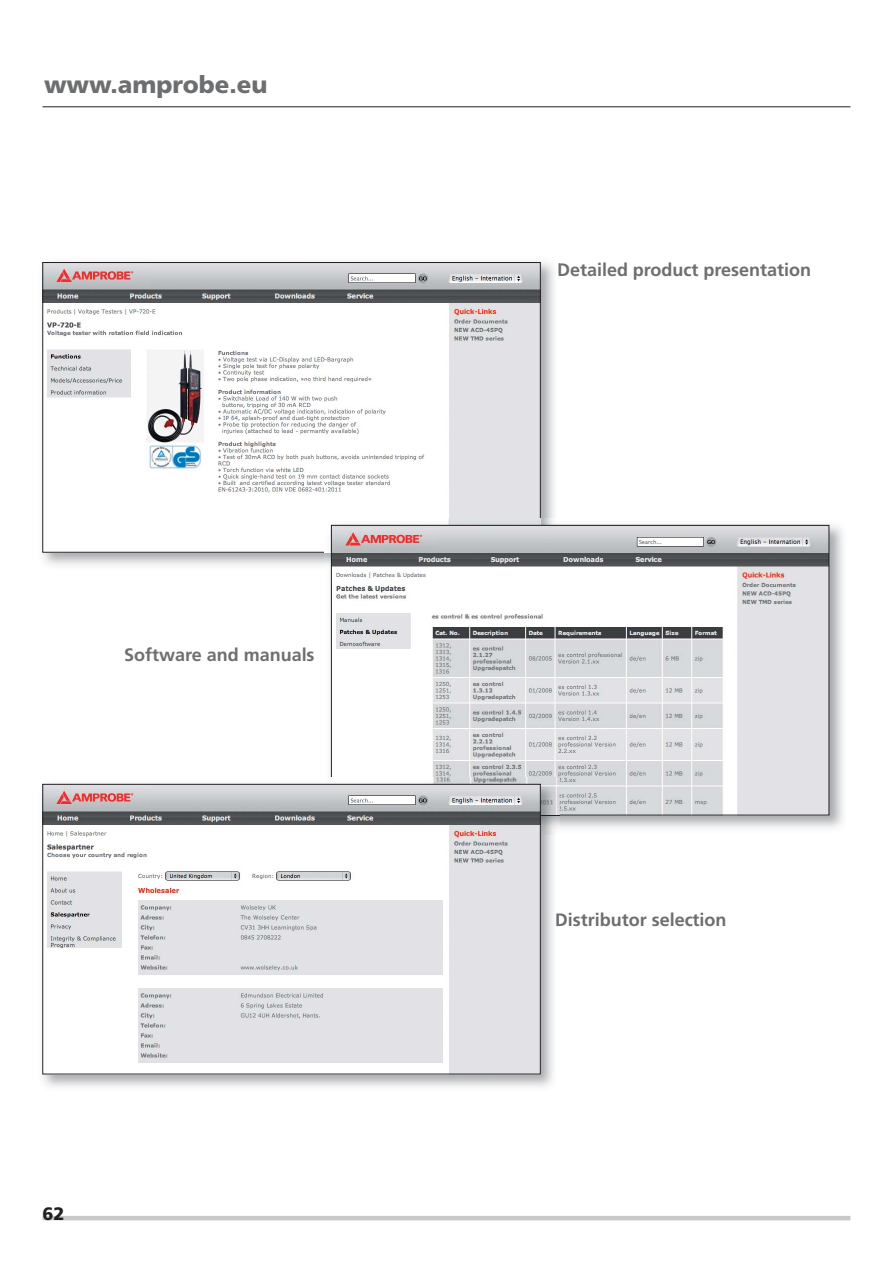
<style>
.page{position:relative;width:893px;height:1263px;background:#fff}
.page>*{position:absolute;margin:0;border:0;box-sizing:border-box;transform-origin:0 0}
.t1{font:900 24px "Frutiger";color:#6d6e70}
.t2{font:700 18px "Frutiger";color:#6d6e70}
.t3{font:900 18px "Frutiger";color:#231f20}
</style>
<div class="page">
<hr style="left:43px;top:1216px;width:807px;height:4px;background:#c6c8ca">
<hr style="left:43px;top:107px;width:807px;height:1px;background:#231f20">
<img style="left:42px;top:262px;width:512px;height:303px">
<svg style="left:558px;top:263px;width:2px;height:13px"></svg>
<img style="left:45px;top:264px;width:494px;height:286px">
<img style="left:325px;top:518px;width:518px;height:310px">
<img style="left:333px;top:527px;width:494px;height:286px">
<img style="left:42px;top:777px;width:518px;height:310px">
<img style="left:556px;top:912px;width:4px;height:14px">
<img style="left:45px;top:786px;width:494px;height:286px">
<div style="left:43px;top:784px;width:498px;height:290px;border:1px solid #231f20"></div>
<h1 class="t1" style="left:44px;top:75px;width:225px">www.amprobe.eu</h1>
<p class="t2" style="left:124px;top:648px;width:192px">Software and manuals</p>
<p class="t3" style="left:43px;top:1207px;width:24px">62</p>
<p class="t2" style="left:557px;top:262px;width:256px">Detailed product presentation</p>
<p class="t2" style="left:555px;top:912px;width:173px">Distributor selection</p>
</div>
